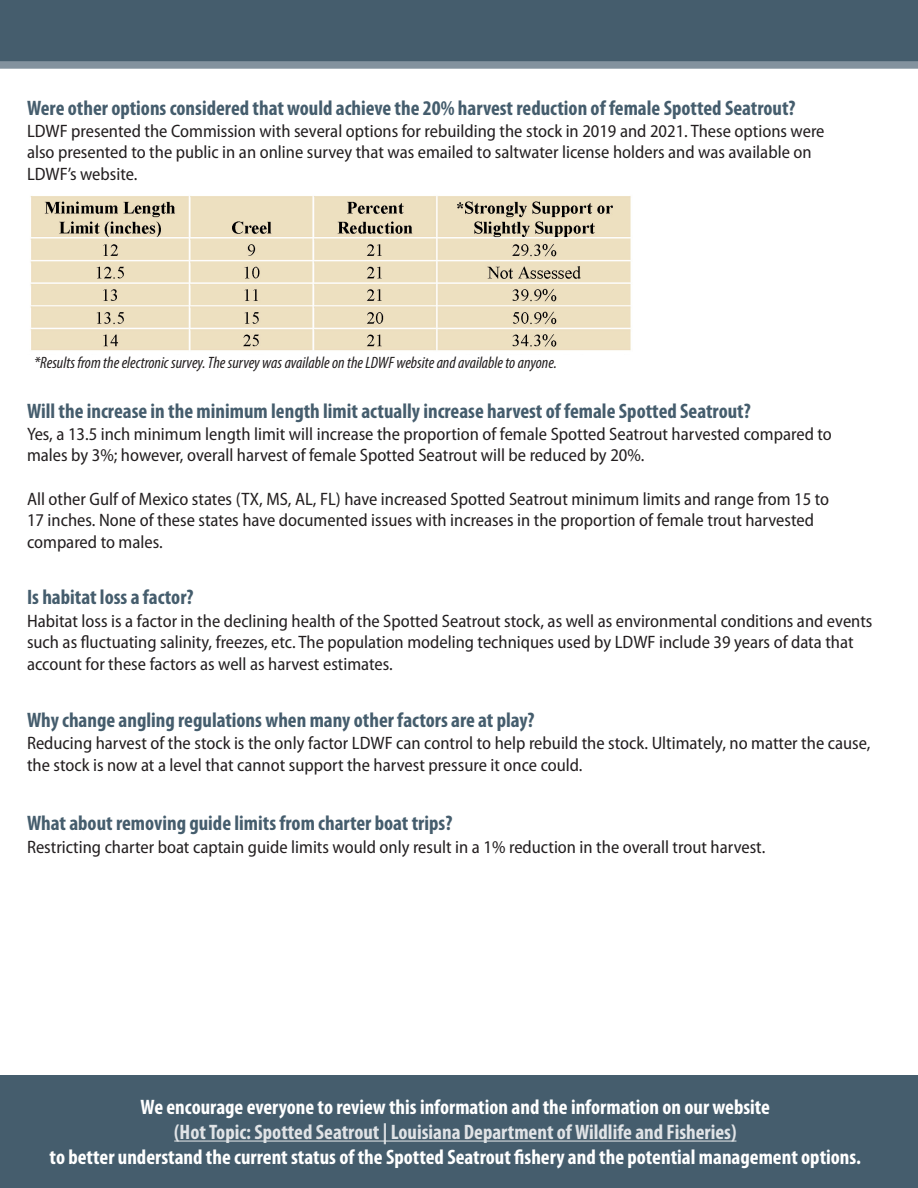
<style>
.page{position:relative;width:918px;height:1188px;background:#fff}
.page>*{position:absolute;margin:0;border:0;box-sizing:border-box;transform-origin:0 0}
.t1{font:700 condensed 21px "Myriad Pro";color:#455d6d}
.t2{font:700 condensed 21px "Myriad Pro";color:#fff}
.t3{font:700 condensed 21px "Myriad Pro";color:#e0e3e6}
.t4{font:semi-condensed 18px/21.6px "Myriad Pro";color:#231f20}
.t5{font:italic condensed 16.5px "Myriad Pro";color:#231f20}
</style>
<div class="page">
<div style="left:0;top:0;width:918px;height:68px;background:#455d6d"></div>
<div style="left:0;top:61px;width:918px;height:8px;background:#83929e"></div>
<div style="left:0;top:1076px;width:918px;height:112px;background:#455d6d"></div>
<hr style="left:174px;top:1141px;width:562px;height:1px;background:#e0e3e6">
<img style="left:30px;top:196px;width:601px;height:155px">
<p class="t1" style="left:27px;top:94px;width:770px">Were other options considered that would achieve the 20% harvest reduction of female Spotted Seatrout?</p>
<p class="t4" style="left:27px;top:120px;width:799px">LDWF presented the Commission with several options for rebuilding the stock in 2019 and 2021. These options were also presented to the public in an online survey that was emailed to saltwater license holders and was available on<br>LDWF’s website.</p>
<p class="t5" style="left:34px;top:352px;width:524px">*Results from the electronic survey. The survey was available on the LDWF website and available to anyone.</p>
<p class="t1" style="left:27px;top:397px;width:725px">Will the increase in the minimum length limit actually increase harvest of female Spotted Seatrout?</p>
<p class="t4" style="left:27px;top:423px;width:806px">Yes, a 13.5 inch minimum length limit will increase the proportion of female Spotted Seatrout harvested compared to males by 3%; however, overall harvest of female Spotted Seatrout will be reduced by 20%.</p>
<p class="t4" style="left:27px;top:488px;width:804px">All other Gulf of Mexico states (TX, MS, AL, FL) have increased Spotted Seatrout minimum limits and range from 15 to<br>17 inches. None of these states have documented issues with increases in the proportion of female trout harvested compared to males.</p>
<p class="t1" style="left:27px;top:584px;width:168px">Is habitat loss a factor?</p>
<p class="t4" style="left:27px;top:610px;width:847px">Habitat loss is a factor in the declining health of the Spotted Seatrout stock, as well as environmental conditions and events such as fluctuating salinity, freezes, etc. The population modeling techniques used by LDWF include 39 years of data that account for these factors as well as harvest estimates.</p>
<p class="t1" style="left:27px;top:707px;width:509px">Why change angling regulations when many other factors are at play?</p>
<p class="t4" style="left:27px;top:733px;width:845px">Reducing harvest of the stock is the only factor LDWF can control to help rebuild the stock. Ultimately, no matter the cause, the stock is now at a level that cannot support the harvest pressure it once could.</p>
<p class="t1" style="left:27px;top:810px;width:427px">What about removing guide limits from charter boat trips?</p>
<p class="t4" style="left:27px;top:836px;width:740px">Restricting charter boat captain guide limits would only result in a 1% reduction in the overall trout harvest.</p>
<p class="t2" style="left:141px;top:1094px;width:631px">We encourage everyone to review this information and the information on our website</p>
<p class="t3" style="left:174px;top:1119px;width:564px">(Hot Topic: Spotted Seatrout | Louisiana Department of Wildlife and Fisheries)</p>
<p class="t2" style="left:50px;top:1144px;width:813px">to better understand the current status of the Spotted Seatrout fishery and the potential management options.</p>
</div>
